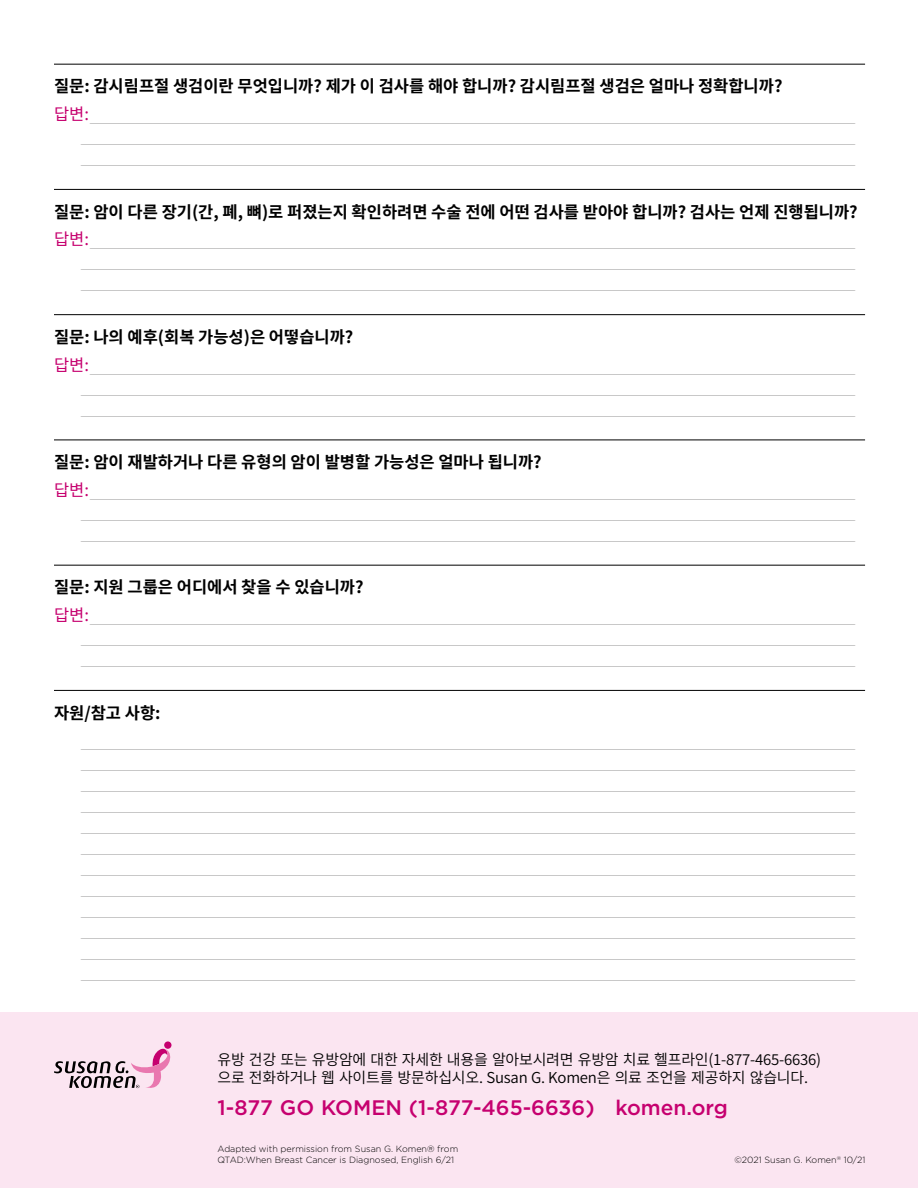
<style>
.page{position:relative;width:918px;height:1188px;background:#fff}
.page>*{position:absolute;margin:0;border:0;box-sizing:border-box;transform-origin:0 0}
.t1{font:500 21px "Gotham";color:#c6006f}
.t2{font:18px/21px "Times New Roman";color:#c0bfbf;text-align:justify}
.t3{font:700 16.5px "Source Han Sans KR";color:#000}
.t4{font:15px/18px "Source Han Sans KR";letter-spacing:-.015em;color:#000}
.t5{font:300 9px/10.8px "Gotham";color:#000}
.s1{font-family:"Source Han Sans KR";font-size:16.5px;color:#c6006f}
</style>
<div class="page">
<div style="left:0;top:1012px;width:918px;height:176px;background:#fbe5f1"></div>
<svg style="left:54px;top:1041px;width:118px;height:48px"></svg>
<hr style="left:54px;top:64px;width:811px;height:1px;background:#000">
<hr style="left:54px;top:189px;width:811px;height:1px;background:#000">
<hr style="left:54px;top:314px;width:811px;height:1px;background:#000">
<hr style="left:54px;top:440px;width:811px;height:1px;background:#000">
<hr style="left:54px;top:565px;width:811px;height:1px;background:#000">
<hr style="left:54px;top:690px;width:811px;height:1px;background:#000">
<p class="t3" style="left:54px;top:77px;width:730px">질문: 감시림프절 생검이란 무엇입니까? 제가 이 검사를 해야 합니까? 감시림프절 생검은 얼마나 정확합니까?</p>
<p class="t2" style="left:81px;top:103px;width:776px;text-indent:-27px"><span class="s1">답변:</span>_____________________________________________________________________________________ ______________________________________________________________________________________ ______________________________________________________________________________________</p>
<p class="t3" style="left:54px;top:202px;width:805px">질문: 암이 다른 장기(간, 폐, 뼈)로 퍼졌는지 확인하려면 수술 전에 어떤 검사를 받아야 합니까? 검사는 언제 진행됩니까?</p>
<p class="t2" style="left:81px;top:228px;width:775px;text-indent:-27px"><span class="s1">답변:</span>_____________________________________________________________________________________ ______________________________________________________________________________________ ______________________________________________________________________________________</p>
<p class="t3" style="left:54px;top:327px;width:301px">질문: 나의 예후(회복 가능성)은 어떻습니까?</p>
<p class="t2" style="left:81px;top:354px;width:775px;text-indent:-27px"><span class="s1">답변:</span>_____________________________________________________________________________________ ______________________________________________________________________________________ ______________________________________________________________________________________</p>
<p class="t3" style="left:54px;top:453px;width:489px">질문: 암이 재발하거나 다른 유형의 암이 발병할 가능성은 얼마나 됩니까?</p>
<p class="t2" style="left:81px;top:479px;width:775px;text-indent:-27px"><span class="s1">답변:</span>_____________________________________________________________________________________ ______________________________________________________________________________________ ______________________________________________________________________________________</p>
<p class="t3" style="left:54px;top:578px;width:311px">질문: 지원 그룹은 어디에서 찾을 수 있습니까?</p>
<p class="t2" style="left:81px;top:604px;width:775px;text-indent:-27px"><span class="s1">답변:</span>_____________________________________________________________________________________ ______________________________________________________________________________________ ______________________________________________________________________________________</p>
<p class="t3" style="left:54px;top:703px;width:108px">자원/참고 사항:</p>
<p class="t2" style="left:81px;top:729px;width:775px">______________________________________________________________________________________ ______________________________________________________________________________________ ______________________________________________________________________________________ ______________________________________________________________________________________ ______________________________________________________________________________________ ______________________________________________________________________________________ ______________________________________________________________________________________ ______________________________________________________________________________________ ______________________________________________________________________________________ ______________________________________________________________________________________ ______________________________________________________________________________________ ______________________________________________________________________________________</p>
<p class="t4" style="left:218px;top:1051px;width:605px">유방 건강 또는 유방암에 대한 자세한 내용을 알아보시려면 유방암 치료 헬프라인(1-877-465-6636) 으로 전화하거나 웹 사이트를 방문하십시오. Susan G. Komen은 의료 조언을 제공하지 않습니다.</p>
<p class="t1" style="left:218px;top:1095px;width:512px">1-877 GO KOMEN (1-877-465-6636) komen.org</p>
<p class="t5" style="left:218px;top:1144px;width:242px">Adapted with permission from Susan G. Komen® from<br>QTAD:When Breast Cancer is Diagnosed, English 6/21</p>
<p class="t5" style="left:734px;top:1154px;width:133px">©2021 Susan G. Komen<sup>®</sup> 10/21</p>
</div>
